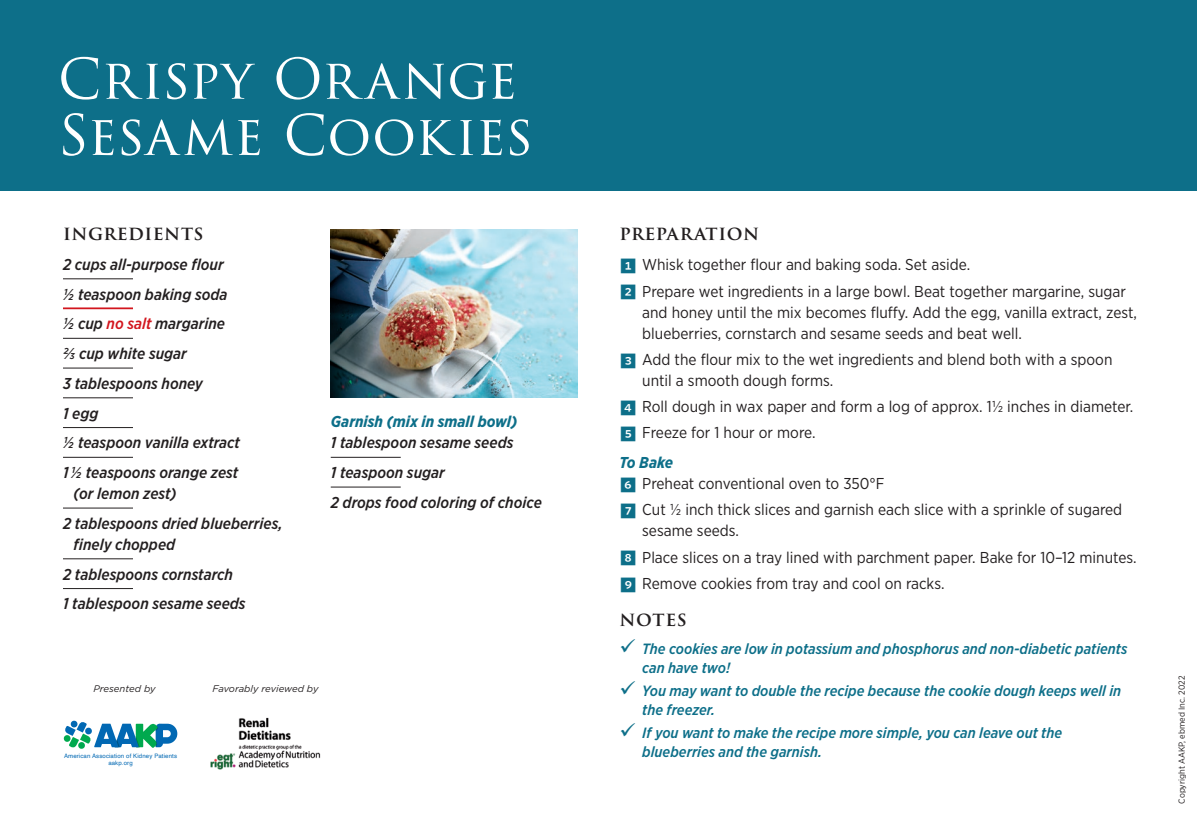
<style>
.page{position:relative;width:1197px;height:819px;background:#fff}
.page>*{position:absolute;margin:0;border:0;box-sizing:border-box;transform-origin:0 0}
.t1{font:54.43px/56.4px "Trajan Pro 3";letter-spacing:-.005em;color:#fff}
.L1_Ingrediants{font:600 19.25px "Trajan Pro 3";letter-spacing:.02em;color:#231f20}
.t2{font:15.75px/21px "Gotham Narrow";color:#231f20}
.Recipe{font:italic 500 15.75px/21px "Gotham Narrow";color:#231f20}
.Recipe_Last{font:italic 500 15.75px "Gotham Narrow";color:#231f20}
.L2_RED{font:italic 700 15.75px "Gotham Narrow";color:#0d6f89}
.Recipe_Dividor{font:italic 500 15.75px "Gotham Narrow";color:#231f20}
.t3{font:italic 500 14.88px/19.2px "Gotham Narrow";color:#0d6f89}
.t4{font:italic 9.62px "Gotham";color:#231f20}
.t5{font:8.75px "Gotham Narrow";color:#231f20}
.t6{font:6.12px/7.4px "Helvetica";letter-spacing:.02em;color:#0168b3;text-align:center}
.s1{font-family:"Whitney Index Black Square Bd";font-size:17.5px;color:#0d6f89}
.s2{color:#d2161e}
</style>
<div class="page">
<img style="left:210px;top:717px;width:111px;height:52px">
<div style="left:0;top:0;width:1197px;height:190px;background:#0d6f89"></div>
<svg style="left:63px;top:279px;width:70px;height:1px"></svg>
<svg style="left:63px;top:307px;width:70px;height:2px"></svg>
<svg style="left:63px;top:338px;width:70px;height:1px"></svg>
<svg style="left:63px;top:368px;width:70px;height:1px"></svg>
<svg style="left:63px;top:398px;width:70px;height:1px"></svg>
<svg style="left:63px;top:427px;width:70px;height:1px"></svg>
<svg style="left:63px;top:457px;width:70px;height:1px"></svg>
<svg style="left:63px;top:508px;width:70px;height:1px"></svg>
<svg style="left:63px;top:559px;width:70px;height:1px"></svg>
<svg style="left:63px;top:588px;width:70px;height:1px"></svg>
<svg style="left:331px;top:457px;width:70px;height:1px"></svg>
<svg style="left:331px;top:487px;width:70px;height:1px"></svg>
<svg style="left:63px;top:720px;width:114px;height:29px"></svg>
<img style="left:331px;top:229px;width:246px;height:169px">
<p class="t1" style="left:58px;top:53px;width:477px">CRISPY ORANGE<br>SESAME COOKIES</p>
<p class="L1_Ingrediants" style="left:63px;top:219px;width:142px">INGREDIENTS</p>
<p class="L1_Ingrediants" style="left:620px;top:219px;width:141px">PREPARATION</p>
<p class="t2" style="left:620px;top:254px;width:352px"><span class="s1">1</span> Whisk together flour and baking soda. Set aside.</p>
<p class="t2" style="left:642px;top:280px;width:496px;text-indent:-23px"><span class="s1">2</span> Prepare wet ingredients in a large bowl. Beat together margarine, sugar and honey until the mix becomes fluffy. Add the egg, vanilla extract, zest, blueberries, cornstarch and sesame seeds and beat well.</p>
<p class="t2" style="left:642px;top:348px;width:472px;text-indent:-23px"><span class="s1">3</span> Add the flour mix to the wet ingredients and blend both with a spoon until a smooth dough forms.</p>
<p class="t2" style="left:620px;top:396px;width:515px"><span class="s1">4</span> Roll dough in wax paper and form a log of approx. 11/2 inches in diameter.</p>
<p class="t2" style="left:620px;top:422px;width:198px"><span class="s1">5</span> Freeze for 1 hour or more.</p>
<p class="L2_RED" style="left:620px;top:452px;width:55px">To Bake</p>
<p class="t2" style="left:620px;top:473px;width:266px"><span class="s1">6</span> Preheat conventional oven to 350°F</p>
<p class="t2" style="left:642px;top:499px;width:482px;text-indent:-23px"><span class="s1">7</span> Cut 1/2 inch thick slices and garnish each slice with a sprinkle of sugared sesame seeds.</p>
<p class="t2" style="left:620px;top:546px;width:519px"><span class="s1">8</span> Place slices on a tray lined with parchment paper. Bake for 10–12 minutes.</p>
<p class="t2" style="left:620px;top:572px;width:327px"><span class="s1">9</span> Remove cookies from tray and cool on racks.</p>
<p class="L1_Ingrediants" style="left:620px;top:605px;width:15px">NOTES</p>
<p class="t3" style="left:642px;top:639px;width:487px">The cookies are low in potassium and phosphorus and non-diabetic patients can have two!</p>
<p class="t3" style="left:642px;top:681px;width:480px">You may want to double the recipe because the cookie dough keeps well in the freezer.</p>
<p class="t3" style="left:642px;top:723px;width:422px">If you want to make the recipe more simple, you can leave out the blueberries and the garnish.</p>
<p class="Recipe" style="left:63px;top:254px;width:162px">2 cups all-purpose flour</p>
<p class="Recipe_Dividor" style="left:63px;top:284px;width:166px">1/2 teaspoon baking soda</p>
<p class="Recipe" style="left:63px;top:313px;width:164px">1/2 cup <span class="s2">no salt</span> margarine</p>
<p class="Recipe" style="left:63px;top:343px;width:125px">2/3 cup white sugar</p>
<p class="Recipe" style="left:63px;top:373px;width:142px">3 tablespoons honey</p>
<p class="Recipe" style="left:63px;top:402px;width:37px">1 egg</p>
<p class="Recipe" style="left:63px;top:432px;width:179px">1/2 teaspoon vanilla extract</p>
<p class="Recipe" style="left:74px;top:462px;width:166px;text-indent:-10px">1 1/2 teaspoons orange zest (or lemon zest)</p>
<p class="Recipe" style="left:74px;top:513px;width:211px;text-indent:-10px">2 tablespoons dried blueberries, finely chopped</p>
<p class="Recipe" style="left:63px;top:563px;width:172px">2 tablespoons cornstarch</p>
<p class="Recipe_Last" style="left:63px;top:594px;width:184px">1 tablespoon sesame seeds</p>
<p class="L2_RED" style="left:331px;top:412px;width:188px">Garnish (mix in small bowl)</p>
<p class="Recipe" style="left:331px;top:432px;width:184px">1 tablespoon sesame seeds</p>
<p class="Recipe" style="left:331px;top:462px;width:116px">1 teaspoon sugar</p>
<p class="Recipe_Last" style="left:331px;top:492px;width:213px">2 drops food coloring of choice</p>
<p class="t4" style="left:93px;top:683px;width:64px">Presented by</p>
<p class="t4" style="left:213px;top:682px;width:108px">Favorably reviewed by</p>
<p class="t6" style="left:64px;top:752px;width:115px">American Association of Kidney Patients aakp.org</p>
<p class="t5" style="left:1176px;top:804px;width:129px;rotate:-90deg">Copyright AAKP, ebmed Inc. 2022</p>
</div>
